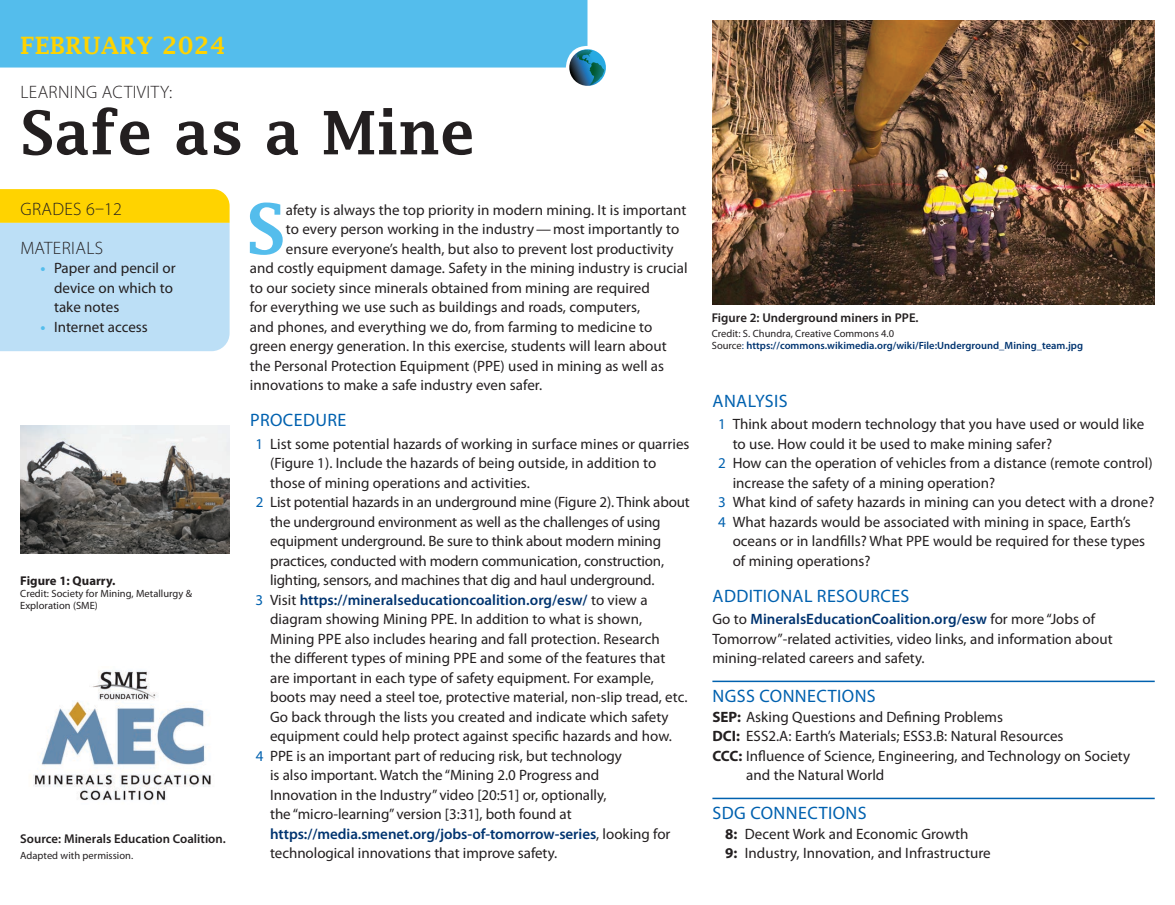
<style>
.page{position:relative;width:1175px;height:905px;background:#fff}
.page>*{position:absolute;margin:0;border:0;box-sizing:border-box;transform-origin:0 0}
.t1{font:600 69px "Lucida Fax";color:#54bdec}
.t2{font:600 60px "Lucida Fax";letter-spacing:.005em;color:#231f20}
.t3{font:600 24px "Lucida Fax";letter-spacing:.005em;color:#ffd300}
.t4{font:18px "Myriad Pro";letter-spacing:.02em;color:#0061af}
.t5{font:300 18px/39px "Myriad Pro";letter-spacing:.02em;color:#231f20}
.t6{font:15px/19.5px "Myriad Pro";color:#231f20}
.t7{font:600 15px "Myriad Pro";letter-spacing:-.005em;color:#003470}
.t8{font:600 12.75px "Myriad Pro";color:#231f20}
.t9{font:700 12.75px "Myriad Pro";color:#231f20}
.t10{font:600 10.5px/12px "Myriad Pro";color:#003470}
.t11{font:10.5px/12px "Myriad Pro";color:#231f20}
.s1{font-weight:700;color:#54bdec}
.s2{color:#0061af}
.s3{font-weight:400;color:#0061af}
.s4{font-weight:400;color:#231f20}
.s5{font-weight:400}
.s6{font-weight:600;color:#003470}
.s7{font-weight:700}
</style>
<div class="page">
<svg style="left:0;top:189px;width:230px;height:162px;background:#cadcc3"></svg>
<svg style="left:0;top:0;width:606px;height:86px"></svg>
<hr style="left:712px;top:680px;width:442px;height:2px;background:#0061af">
<hr style="left:712px;top:797px;width:442px;height:2px;background:#0061af">
<img style="left:713px;top:20px;width:441px;height:285px">
<img style="left:33px;top:670px;width:178px;height:131px">
<img style="left:20px;top:425px;width:210px;height:128px">
<h3 class="t3" style="left:20px;top:32px;width:207px">February 2024</h3>
<p class="t5" style="left:20px;top:72px;width:153px">LEARNING ACTIVITY:</p>
<h2 class="t2" style="left:20px;top:99px;width:457px">Safe as a Mine</h2>
<p class="t5" style="left:20px;top:189px;width:103px">GRADES 6–12<br>MATERIALS</p>
<p class="t6" style="left:54px;top:258px;width:123px;text-indent:-14px"><span class="s1">•</span> Paper and pencil or device on which to take notes</p>
<p class="t6" style="left:40px;top:316px;width:109px"><span class="s1">•</span> Internet access</p>
<p class="t9" style="left:20px;top:572px;width:97px">Figure 1: Quarry.</p>
<p class="t11" style="left:20px;top:587px;width:173px">Credit: Society for Mining, Metallurgy &amp;<br>Exploration (SME)</p>
<p class="t8" style="left:20px;top:831px;width:207px">Source: Minerals Education Coalition.</p>
<p class="t11" style="left:20px;top:848px;width:114px">Adapted with permission.</p>
<h1 class="t1" style="left:246px;top:189px;width:41px">S</h1>
<p class="t6" style="left:286px;top:199px;width:402px">afety is always the top priority in modern mining. It is important</p>
<p class="t6" style="left:286px;top:219px;width:395px">to every person working in the industry— most importantly to</p>
<p class="t6" style="left:286px;top:238px;width:389px">ensure everyone’s health, but also to prevent lost productivity</p>
<p class="t6" style="left:250px;top:258px;width:439px">and costly equipment damage. Safety in the mining industry is crucial</p>
<p class="t6" style="left:250px;top:277px;width:401px">to our society since minerals obtained from mining are required</p>
<p class="t6" style="left:250px;top:297px;width:392px">for everything we use such as buildings and roads, computers,</p>
<p class="t6" style="left:250px;top:316px;width:404px">and phones, and everything we do, from farming to medicine to</p>
<p class="t6" style="left:250px;top:336px;width:418px">green energy generation. In this exercise, students will learn about</p>
<p class="t6" style="left:250px;top:355px;width:416px">the Personal Protection Equipment (PPE) used in mining as well as</p>
<p class="t6" style="left:250px;top:375px;width:294px">innovations to make a safe industry even safer.</p>
<p class="t4" style="left:250px;top:409px;width:98px">PROCEDURE</p>
<p class="t6" style="left:256px;top:433px;width:435px"><span class="s2">1</span> List some potential hazards of working in surface mines or quarries</p>
<p class="t6" style="left:270px;top:453px;width:388px">(Figure 1). Include the hazards of being outside, in addition to</p>
<p class="t6" style="left:270px;top:472px;width:261px">those of mining operations and activities.</p>
<p class="t6" style="left:256px;top:492px;width:435px"><span class="s2">2</span> List potential hazards in an underground mine (Figure 2). Think about</p>
<p class="t6" style="left:270px;top:511px;width:392px">the underground environment as well as the challenges of using</p>
<p class="t6" style="left:270px;top:531px;width:392px">equipment underground. Be sure to think about modern mining</p>
<p class="t6" style="left:270px;top:550px;width:395px">practices, conducted with modern communication, construction,</p>
<p class="t6" style="left:270px;top:570px;width:386px">lighting, sensors, and machines that dig and haul underground.</p>
<p class="t7" style="left:256px;top:590px;width:393px"><span class="s3">3</span> <span class="s4">Visit</span> https://mineralseducationcoalition.org/esw/ <span class="s4">to view a</span></p>
<p class="t6" style="left:270px;top:609px;width:373px">diagram showing Mining PPE. In addition to what is shown,</p>
<p class="t6" style="left:270px;top:628px;width:391px">Mining PPE also includes hearing and fall protection. Research</p>
<p class="t6" style="left:270px;top:648px;width:397px">the different types of mining PPE and some of the features that</p>
<p class="t6" style="left:270px;top:667px;width:385px">are important in each type of safety equipment. For example,</p>
<p class="t6" style="left:270px;top:687px;width:419px">boots may need a steel toe, protective material, non-slip tread, etc.</p>
<p class="t6" style="left:270px;top:706px;width:400px">Go back through the lists you created and indicate which safety</p>
<p class="t6" style="left:270px;top:726px;width:403px">equipment could help protect against specific hazards and how.</p>
<p class="t6" style="left:256px;top:745px;width:368px"><span class="s2">4</span> PPE is an important part of reducing risk, but technology</p>
<p class="t6" style="left:270px;top:765px;width:330px">is also important. Watch the “Mining 2.0 Progress and</p>
<p class="t6" style="left:270px;top:784px;width:338px">Innovation in the Industry” video [20:51] or, optionally,</p>
<p class="t6" style="left:270px;top:804px;width:303px">the “micro-learning” version [3:31], both found at</p>
<p class="t7" style="left:270px;top:824px;width:402px">https://media.smenet.org/jobs-of-tomorrow-series<span class="s4">, looking for</span></p>
<p class="t6" style="left:270px;top:843px;width:289px">technological innovations that improve safety.</p>
<p class="t8" style="left:711px;top:309px;width:208px">Figure 2: Underground miners in PPE.</p>
<p class="t10" style="left:711px;top:327px;width:373px"><span class="s4">Credit: S. Chundra, Creative Commons 4.0<br>Source</span><span class="s5">:</span> https://commons.wikimedia.org/wiki/File:Underground_Mining_team.jpg</p>
<p class="t4" style="left:712px;top:389px;width:77px">ANALYSIS</p>
<p class="t6" style="left:718px;top:414px;width:427px"><span class="s2">1</span> Think about modern technology that you have used or would like</p>
<p class="t6" style="left:732px;top:433px;width:321px">to use. How could it be used to make mining safer?</p>
<p class="t6" style="left:718px;top:453px;width:436px"><span class="s2">2</span> How can the operation of vehicles from a distance (remote control)</p>
<p class="t6" style="left:732px;top:472px;width:264px">increase the safety of a mining operation?</p>
<p class="t6" style="left:718px;top:492px;width:438px"><span class="s2">3</span> What kind of safety hazards in mining can you detect with a drone?</p>
<p class="t6" style="left:718px;top:511px;width:414px"><span class="s2">4</span> What hazards would be associated with mining in space, Earth’s</p>
<p class="t6" style="left:732px;top:531px;width:414px">oceans or in landfills? What PPE would be required for these types</p>
<p class="t6" style="left:732px;top:550px;width:139px">of mining operations?</p>
<p class="t4" style="left:712px;top:584px;width:198px">ADDITIONAL RESOURCES</p>
<p class="t6" style="left:712px;top:609px;width:402px">Go to <span class="s6">MineralsEducationCoalition.org/esw</span> for more “Jobs of<br>Tomorrow”-related activities, video links, and information about mining-related careers and safety.</p>
<p class="t4" style="left:712px;top:685px;width:165px">NGSS CONNECTIONS</p>
<p class="t6" style="left:712px;top:706px;width:292px"><span class="s7">SEP:</span> Asking Questions and Defining Problems</p>
<p class="t6" style="left:712px;top:726px;width:352px"><span class="s7">DCI:</span> ESS2.A: Earth’s Materials; ESS3.B: Natural Resources</p>
<p class="t6" style="left:712px;top:745px;width:419px"><span class="s7">CCC:</span> Influence of Science, Engineering, and Technology on Society</p>
<p class="t6" style="left:746px;top:765px;width:140px">and the Natural World</p>
<p class="t4" style="left:712px;top:802px;width:156px">SDG CONNECTIONS</p>
<p class="t6" style="left:725px;top:823px;width:267px"><span class="s7">8:</span> Decent Work and Economic Growth<br><span class="s7">9:</span> Industry, Innovation, and Infrastructure</p>
</div>
